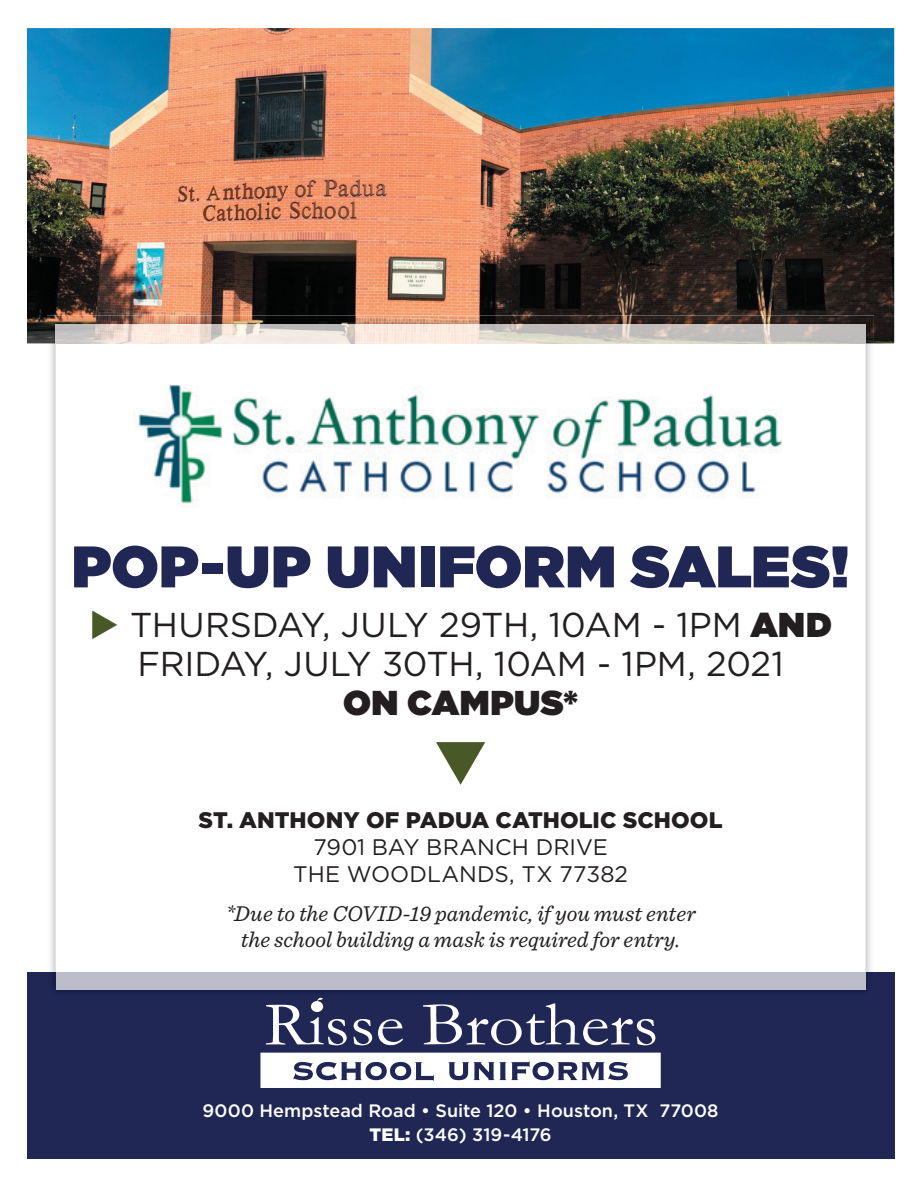
<style>
.page{position:relative;width:918px;height:1188px;background:#fff}
.page>*{position:absolute;margin:0;border:0;box-sizing:border-box;transform-origin:0 0}
.t1{font:900 58.5px "Gotham";letter-spacing:.005em;color:#212755}
.t2{font:34.5px/39px "Gotham";letter-spacing:-.005em;color:#231f20;text-align:center}
.t3{font:900 34.5px "Gotham";letter-spacing:.01em;color:#231f20}
.t4{font:italic 22.5px/25.5px "Sentinel";letter-spacing:-.005em;color:#231f20;text-align:center}
.t5{font:22.5px/27px "Gotham";color:#231f20;text-align:center}
.t6{font:900 22.5px "Gotham";letter-spacing:.005em;color:#231f20}
.t7{font:500 18px/24px "Gotham";color:#fff;text-align:center}
.s1{color:#485927}
.s2{font-weight:900}
</style>
<div class="page">
<img style="left:27px;top:28px;width:867px;height:315px">
<div style="left:27px;top:972px;width:867px;height:187px;background:#212755"></div>
<img style="left:47px;top:343px;width:9px;height:629px">
<img style="left:866px;top:343px;width:8px;height:629px">
<img style="left:47px;top:316px;width:827px;height:27px">
<img style="left:54px;top:972px;width:814px;height:26px">
<img style="left:56px;top:324px;width:810px;height:19px">
<div style="left:56px;top:972px;width:810px;height:17px;background:#bdbccb"></div>
<img style="left:134px;top:385px;width:648px;height:119px">
<svg style="left:354px;top:1019px;width:18px;height:26px"></svg>
<svg style="left:378px;top:1019px;width:25px;height:26px"></svg>
<svg style="left:423px;top:1003px;width:232px;height:42px"></svg>
<svg style="left:266px;top:998px;width:81px;height:47px"></svg>
<svg style="left:260px;top:1053px;width:401px;height:35px"></svg>
<svg style="left:436px;top:742px;width:49px;height:43px"></svg>
<h1 class="t1" style="left:72px;top:533px;width:779px">POP-UP UNIFORM SALES!</h1>
<h2 class="t2" style="left:89px;top:605px;width:744px"><span class="s1">◆</span> THURSDAY, JULY 29TH, 10AM - 1PM <span class="s2">AND<br></span>FRIDAY, JULY 30TH, 10AM - 1PM, 2021</h2>
<h2 class="t3" style="left:343px;top:683px;width:236px">ON CAMPUS*</h2>
<p class="t6" style="left:199px;top:807px;width:525px">ST. ANTHONY OF PADUA CATHOLIC SCHOOL</p>
<p class="t5" style="left:293px;top:833px;width:336px">7901 BAY BRANCH DRIVE<br>THE WOODLANDS, TX 77382</p>
<p class="t4" style="left:225px;top:900px;width:472px">*Due to the COVID-19 pandemic, if you must enter the school building a mask is required for entry.</p>
<p class="t7" style="left:203px;top:1098px;width:518px">9000 Hempstead Road • Suite 120 • Houston, TX 77008<br><span class="s2">TEL:</span> (346) 319-4176</p>
</div>
